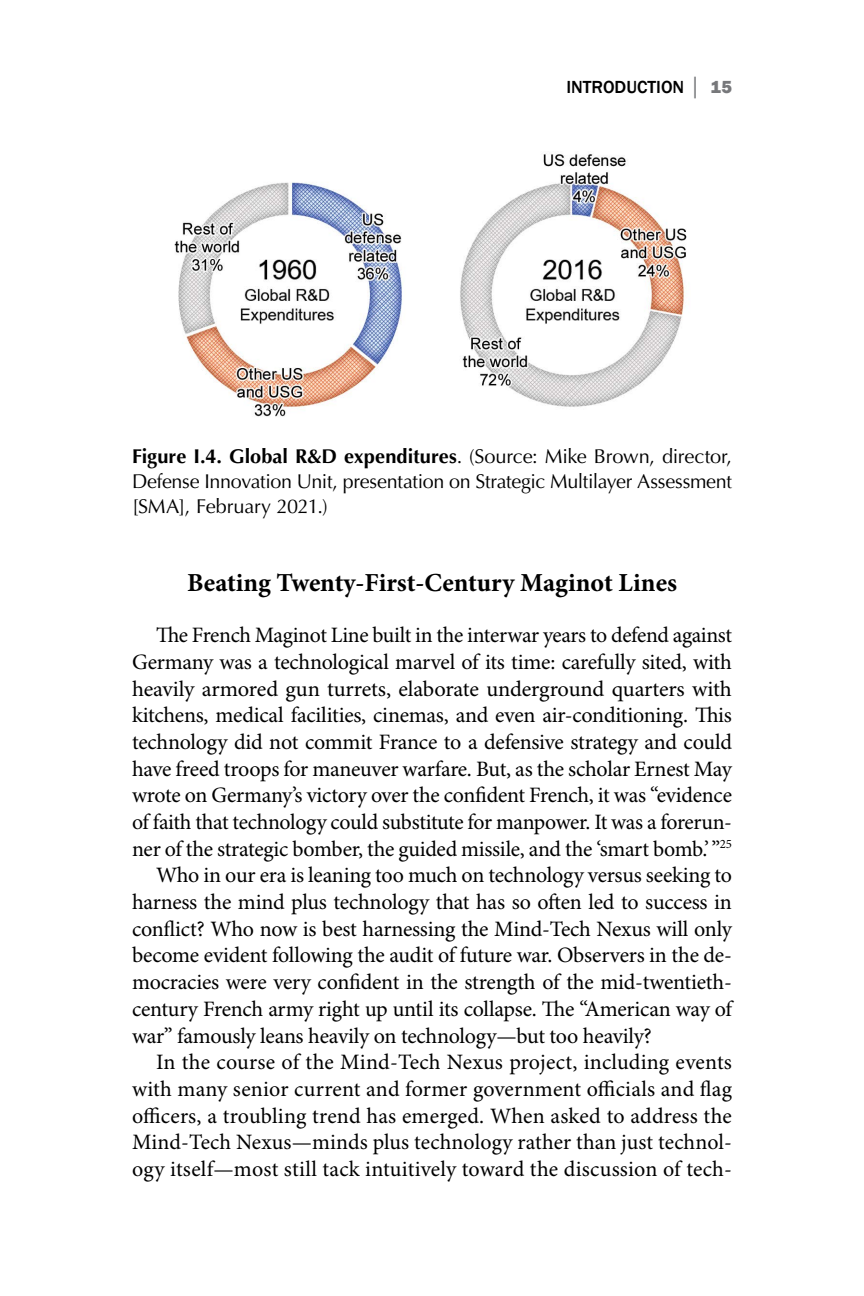
<style>
.page{position:relative;width:864px;height:1296px;background:#fff}
.page>*{position:absolute;margin:0;border:0;box-sizing:border-box;transform-origin:0 0}
.center_head{font:700 26px "Minion Pro";color:#000}
.body{font:22px/26.6px "Minion Pro";letter-spacing:-.01em;color:#000;text-align:justify}
.figure_or_table_caption{font:20px/24.6px "Optima LT Std";letter-spacing:-.015em;color:#000;text-align:justify}
.t1{font:500 18px "Franklin Gothic";color:#000}
.t2{font:800 18px "Franklin Gothic";color:#77787b}
.s1{font-weight:500;color:#000}
.s2{font-weight:700}
</style>
<div class="page">
<img style="left:174px;top:153px;width:513px;height:264px">
<p class="t1" style="left:566px;top:75px;width:58px">INTRODUCTI</p>
<p class="t2" style="left:661px;top:75px;width:72px"><span class="s1">ON</span> │ 15</p>
<p class="figure_or_table_caption" style="left:132px;top:445px;width:602px"><span class="s2">Figure I.4. Global R&amp;D expenditures</span>. (Source: Mike Brown, director, Defense Innovation Unit, presentation on Strategic Multilayer Assessment [SMA], February 2021.)</p>
<h2 class="center_head" style="left:187px;top:568px;width:491px">Beating Twenty-First-Century Maginot Lines</h2>
<p class="body" style="left:132px;top:623px;width:602px;text-indent:24px">The French Maginot Line built in the interwar years to defend against Germany was a technological marvel of its time: carefully sited, with heavily armored gun turrets, elaborate underground quarters with kitchens, medical facilities, cinemas, and even air-conditioning. This technology did not commit France to a defensive strategy and could have freed troops for maneuver warfare. But, as the scholar Ernest May wrote on Germany’s victory over the confident French, it was “evidence of faith that technology could substitute for manpower. It was a forerun&shy;ner of the strategic bomber, the guided missile, and the ‘smart bomb.’ ”<sup>25</sup></p>
<p class="body" style="left:132px;top:863px;width:602px;text-indent:24px">Who in our era is leaning too much on technology versus seeking to harness the mind plus technology that has so often led to success in conflict? Who now is best harnessing the Mind-Tech Nexus will only become evident following the audit of future war. Observers in the de&shy;mocracies were very confident in the strength of the mid-twentieth&shy;century French army right up until its collapse. The “American way of war” famously leans heavily on technology—but too heavily?</p>
<p class="body" style="left:132px;top:1050px;width:602px;text-indent:24px">In the course of the Mind-Tech Nexus project, including events with many senior current and former government officials and flag officers, a troubling trend has emerged. When asked to address the Mind-Tech Nexus—minds plus technology rather than just technol&shy;ogy itself—most still tack intuitively toward the discussion of tech-</p>
</div>
